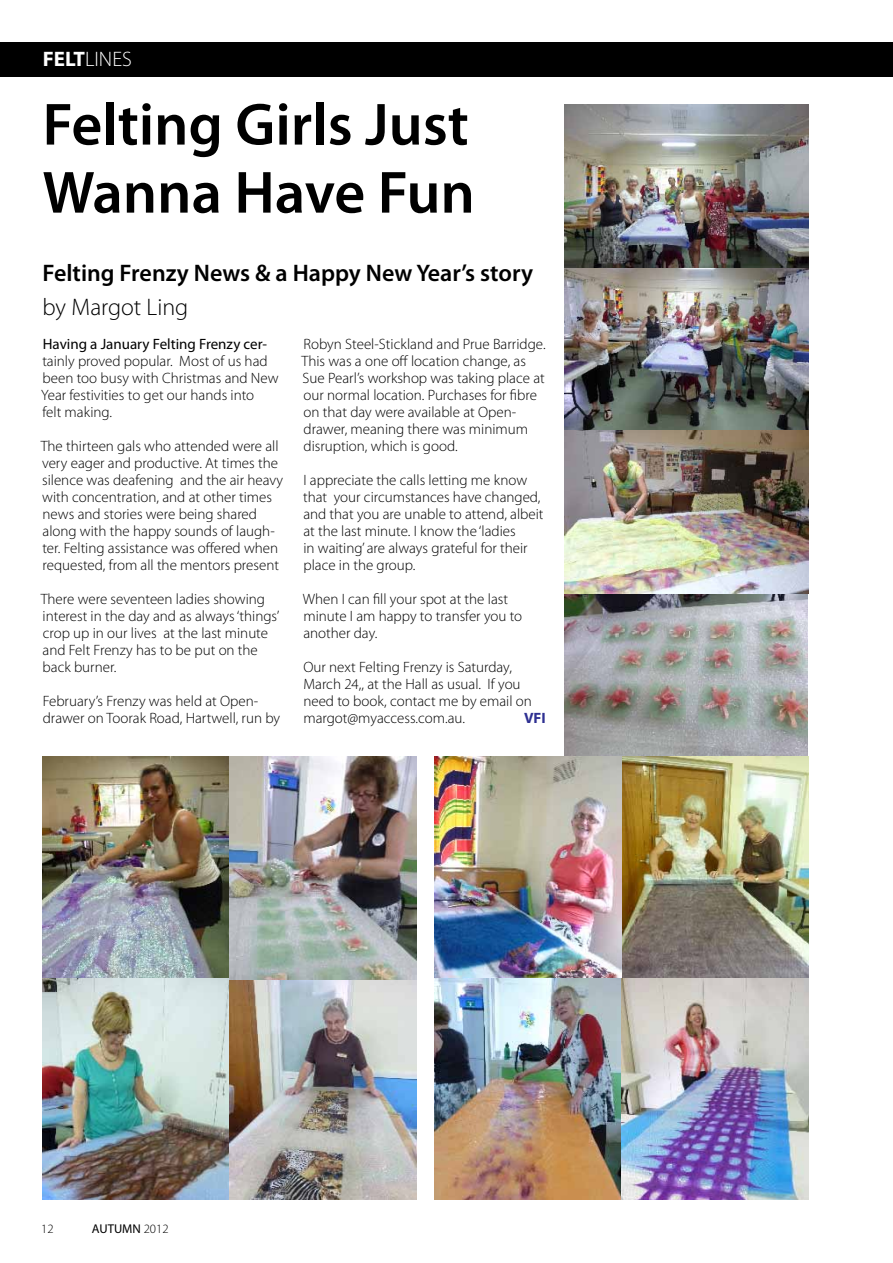
<style>
.page{position:relative;width:893px;height:1263px;background:#fff}
.page>*{position:absolute;margin:0;border:0;box-sizing:border-box;transform-origin:0 0}
.t1{font:600 60px/68.1px "Myriad Pro";color:#000}
.t2{font:600 24px "Myriad Pro";color:#000}
.t3{font:300 24px "Myriad Pro";color:#000}
.t4{font:300 21px "Myriad Pro";color:#fff}
.t5{font:300 15px/17px "Myriad Pro";color:#000}
.t6{font:15px "Myriad Pro";color:#000}
.t7{font:700 15px "Myriad Pro";color:#2e3092}
.t8{font:12.75px "Myriad Pro";color:#000}
.t9{font:300 12.75px "Myriad Pro";color:#000}
.s1{font-weight:700}
.s2{font-weight:300}
</style>
<div class="page">
<img style="left:43px;top:757px;width:374px;height:442px">
<img style="left:564px;top:104px;width:244px;height:652px">
<img style="left:434px;top:756px;width:374px;height:443px">
<div style="left:0;top:43px;width:893px;height:34px;background:#000"></div>
<h3 class="t4" style="left:43px;top:47px;width:91px"><span class="s1">FELT</span>LINES</h3>
<h1 class="t1" style="left:43px;top:89px;width:434px">Felting Girls Just<br>Wanna Have Fun</h1>
<h2 class="t2" style="left:43px;top:257px;width:492px">Felting Frenzy News &amp; a Happy New Year’s story</h2>
<h2 class="t3" style="left:43px;top:293px;width:147px">by Margot Ling</h2>
<p class="t6" style="left:43px;top:334px;width:226px">Having a January Felting Frenzy cer-</p>
<p class="t5" style="left:41px;top:352px;width:239px">tainly proved popular. Most of us had been too busy with Christmas and New<br>Year festivities to get our hands into<br>felt making.</p>
<p class="t5" style="left:41px;top:437px;width:244px">The thirteen gals who attended were all very eager and productive. At times the silence was deafening and the air heavy with concentration, and at other times news and stories were being shared along with the happy sounds of laugh&shy;ter. Felting assistance was offered when requested, from all the mentors present</p>
<p class="t5" style="left:41px;top:591px;width:240px">There were seventeen ladies showing interest in the day and as always ‘things’ crop up in our lives at the last minute and Felt Frenzy has to be put on the back burner.</p>
<p class="t5" style="left:43px;top:693px;width:239px">February’s Frenzy was held at Open&shy;drawer on Toorak Road, Hartwell, run by</p>
<p class="t5" style="left:301px;top:335px;width:246px">Robyn Steel-Stickland and Prue Barridge.<br>This was a one off location change, as Sue Pearl’s workshop was taking place at our normal location. Purchases for fibre on that day were available at Open&shy;drawer, meaning there was minimum disruption, which is good.</p>
<p class="t5" style="left:303px;top:472px;width:242px">I appreciate the calls letting me know that your circumstances have changed, and that you are unable to attend, albeit at the last minute. I know the ‘ladies<br>in waiting’ are always grateful for their place in the group.</p>
<p class="t5" style="left:303px;top:591px;width:221px">When I can fill your spot at the last minute I am happy to transfer you to another day.</p>
<p class="t5" style="left:303px;top:659px;width:230px">Our next Felting Frenzy is Saturday, March 24,, at the Hall as usual. If you need to book, contact me by email on margot@myaccess.com.au.</p>
<p class="t7" style="left:524px;top:708px;width:21px">VFI</p>
<p class="t9" style="left:41px;top:1222px;width:14px">12</p>
<p class="t8" style="left:92px;top:1221px;width:78px">AUTUMN <span class="s2">2012</span></p>
</div>
